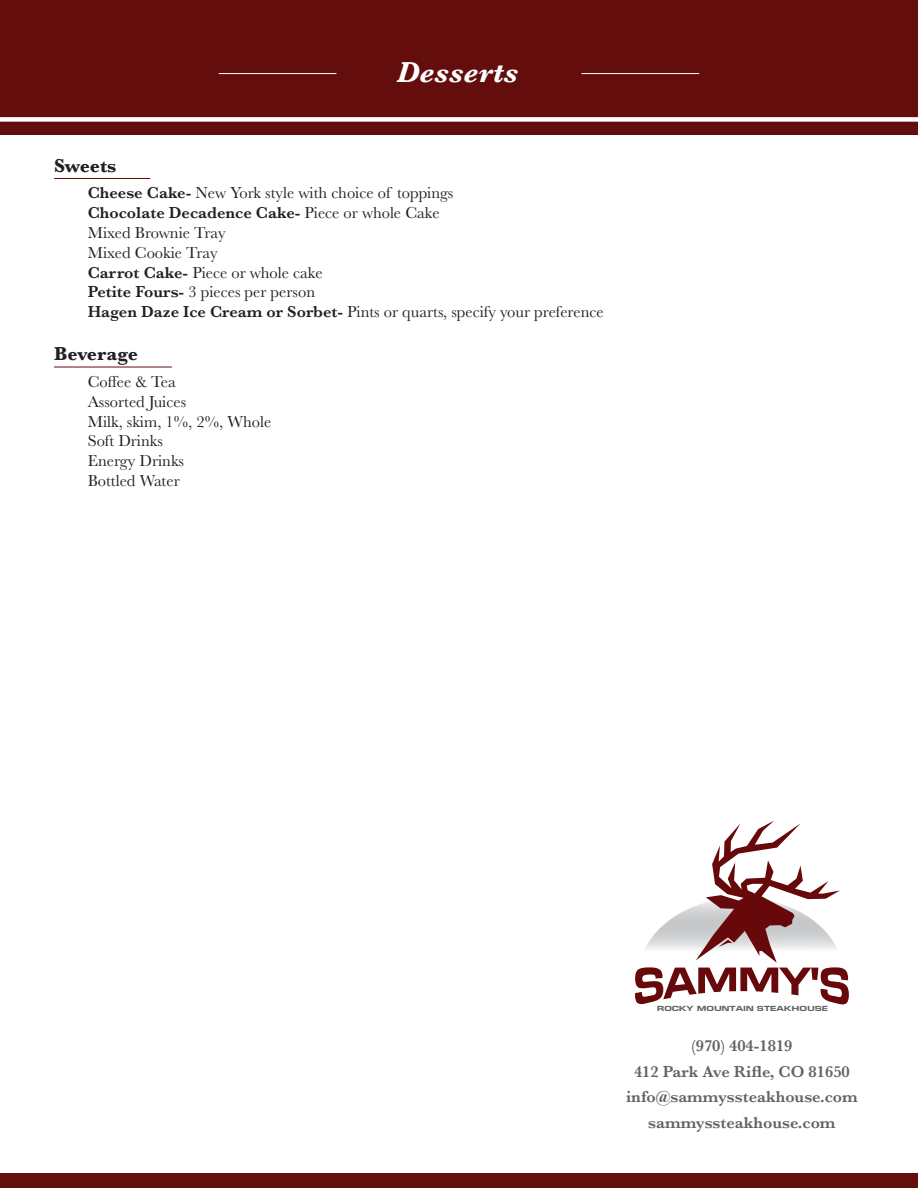
<style>
.page{position:relative;width:918px;height:1188px;background:#fff}
.page>*{position:absolute;margin:0;border:0;box-sizing:border-box;transform-origin:0 0}
.t1{font:italic 700 30px "Baskerville";color:#fff}
.Dish_Titles{font:700 19.5px "Baskerville";color:#231f20}
.Body_Copy{font:16.5px "Baskerville";color:#231f20}
.t2{font:600 16.5px/25.8px "Baskerville";color:#636366;text-align:center}
.Body_Copy-2{font:600 16.5px "Baskerville";color:#231f20}
.t3{font:800 7.65px "Eurose Wide";color:#626363}
.s1{font-weight:600}
.s2{font-weight:400}
</style>
<div class="page">
<div style="left:0;top:0;width:918px;height:135px;background:#630e0d"></div>
<div style="left:0;top:1173px;width:918px;height:15px;background:#630e0d"></div>
<div style="left:0;top:117px;width:918px;height:5px;background:#fff"></div>
<svg style="left:635px;top:821px;width:214px;height:184px"></svg>
<hr style="left:54px;top:178px;width:96px;height:1px;background:#630e0d">
<hr style="left:54px;top:367px;width:118px;height:1px;background:#630e0d">
<hr style="left:582px;top:73px;width:117px;height:1px;background:#fff">
<hr style="left:219px;top:73px;width:117px;height:1px;background:#fff">
<p class="t1" style="left:397px;top:51px;width:123px">Desserts</p>
<p class="Dish_Titles" style="left:54px;top:152px;width:64px">Sweets</p>
<p class="Body_Copy" style="left:88px;top:183px;width:367px"><span class="s1">Cheese Cake-</span> New York style with choice of toppings</p>
<p class="Body_Copy-2" style="left:88px;top:201px;width:353px">Chocolate Decadence Cake- <span class="s2">Piece or whole Cake</span></p>
<p class="Body_Copy" style="left:88px;top:222px;width:139px">Mixed Brownie Tray</p>
<p class="Body_Copy" style="left:88px;top:242px;width:131px">Mixed Cookie Tray</p>
<p class="Body_Copy" style="left:88px;top:262px;width:236px"><span class="s1">Carrot Cake-</span> Piece or whole cake</p>
<p class="Body_Copy" style="left:88px;top:282px;width:229px"><span class="s1">Petite Fours-</span> 3 pieces per person</p>
<p class="Body_Copy" style="left:88px;top:301px;width:517px"><span class="s1">Hagen Daze Ice Cream or Sorbet-</span> Pints or quarts, specify your preference</p>
<p class="Dish_Titles" style="left:54px;top:341px;width:86px">Beverage</p>
<p class="Body_Copy" style="left:88px;top:371px;width:90px">Coffee &amp; Tea</p>
<p class="Body_Copy" style="left:88px;top:391px;width:100px">Assorted Juices</p>
<p class="Body_Copy" style="left:88px;top:411px;width:185px">Milk, skim, 1%, 2%, Whole</p>
<p class="Body_Copy" style="left:88px;top:431px;width:77px">Soft Drinks</p>
<p class="Body_Copy" style="left:88px;top:450px;width:98px">Energy Drinks</p>
<p class="Body_Copy" style="left:88px;top:470px;width:93px">Bottled Water</p>
<p class="t3" style="left:657px;top:1004px;width:173px">ROCKY MOUNTAIN STEAKHOUSE</p>
<p class="t2" style="left:626px;top:1032px;width:233px">(970) 404-1819<br>412 Park Ave Rifle, CO 81650 info@sammyssteakhouse.com sammyssteakhouse.com</p>
</div>
